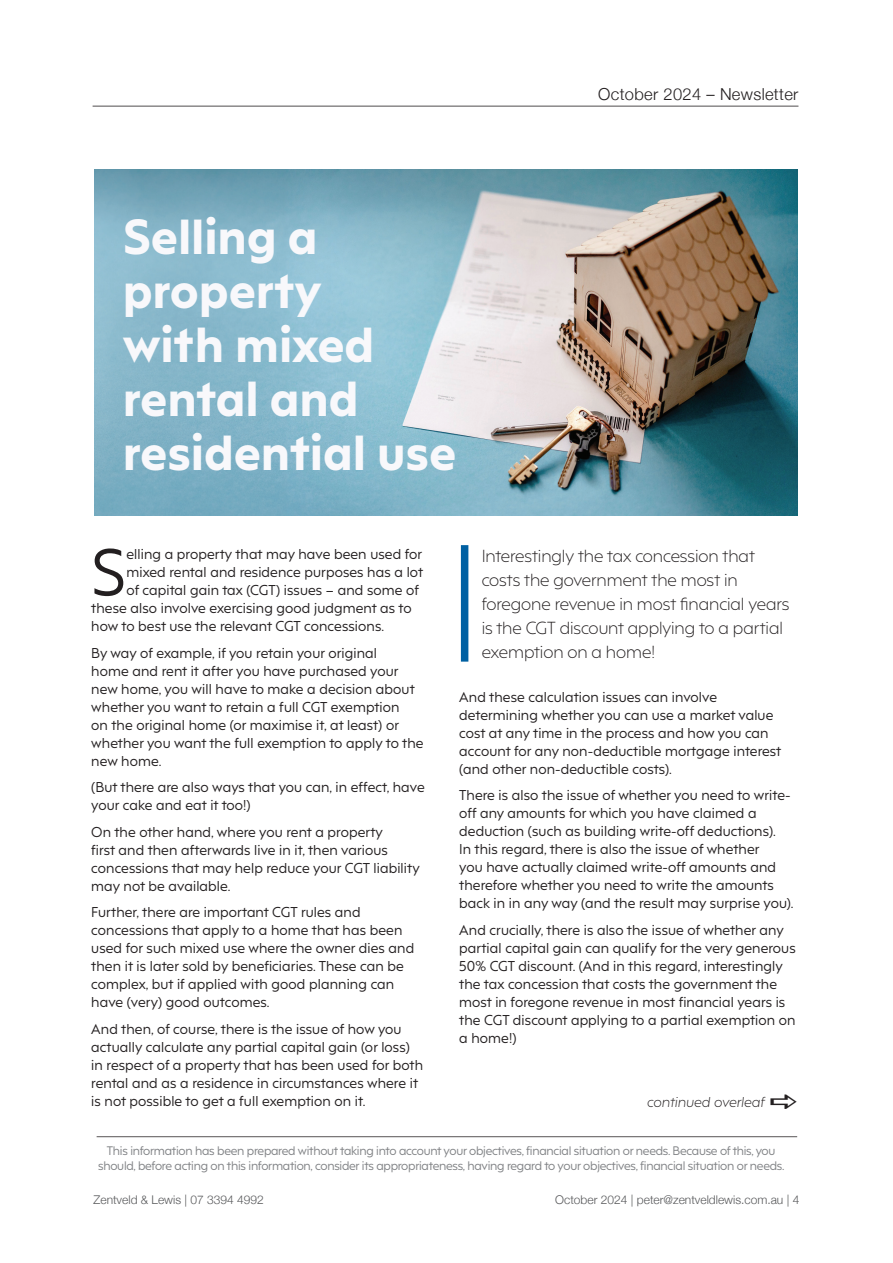
<style>
.page{position:relative;width:893px;height:1263px;background:#fff}
.page>*{position:absolute;margin:0;border:0;box-sizing:border-box;transform-origin:0 0}
.t1{font:62.1px "F37 Hooj";color:#231f20}
.t2{font:800 46.5px/54px "F37 Hooj";letter-spacing:.01em;color:#f8f8fb}
.t3{font:300 16.5px/24px "F37 Hooj";color:#231f20}
.t4{font:300 16.5px "Helvetica Neue";letter-spacing:.02em;color:#231f20}
.t5{font:13.5px/18px "F37 Hooj";letter-spacing:.01em;color:#231f20}
.t6{font:italic 300 13.5px "F37 Hooj";letter-spacing:.01em;color:#231f20}
.t7{font:300 12px "Helvetica Neue";color:#57585a}
.t8{font:11.7px/15px "F37 Hooj";letter-spacing:-.02em;color:#808285;text-align:center}
</style>
<div class="page">
<hr style="left:93px;top:106px;width:705px;height:1px;background:#231f20">
<img style="left:94px;top:169px;width:703px;height:346px">
<hr style="left:97px;top:1136px;width:700px;height:1px;background:#231f20">
<div style="left:461px;top:545px;width:7px;height:117px;background:#0060a2"></div>
<h2 class="t2" style="left:123px;top:205px;width:335px">Selling a property<br>with mixed rental and residential use</h2>
<p class="t4" style="left:598px;top:81px;width:202px">October 2024 – Newsletter</p>
<h1 class="t1" style="left:91px;top:520px;width:36px">S</h1>
<p class="t5" style="left:126px;top:544px;width:297px">elling a property that may have been used for</p>
<p class="t5" style="left:126px;top:562px;width:298px">mixed rental and residence purposes has a lot</p>
<p class="t5" style="left:126px;top:580px;width:294px">of capital gain tax (CGT) issues – and some of</p>
<p class="t5" style="left:91px;top:598px;width:322px">these also involve exercising good judgment as to</p>
<p class="t5" style="left:91px;top:616px;width:294px">how to best use the relevant CGT concessions.</p>
<p class="t5" style="left:91px;top:642px;width:334px">By way of example, if you retain your original<br>home and rent it after you have purchased your new home, you will have to make a decision about whether you want to retain a full CGT exemption<br>on the original home (or maximise it, at least) or whether you want the full exemption to apply to the new home.</p>
<p class="t5" style="left:91px;top:777px;width:335px">(But there are also ways that you can, in effect, have your cake and eat it too!)</p>
<p class="t5" style="left:91px;top:821px;width:330px">On the other hand, where you rent a property<br>first and then afterwards live in it, then various concessions that may help reduce your CGT liability may not be available.</p>
<p class="t5" style="left:91px;top:902px;width:324px">Further, there are important CGT rules and concessions that apply to a home that has been used for such mixed use where the owner dies and then it is later sold by beneficiaries. These can be complex, but if applied with good planning can have (very) good outcomes.</p>
<p class="t5" style="left:91px;top:1018px;width:333px">And then, of course, there is the issue of how you actually calculate any partial capital gain (or loss) in respect of a property that has been used for both rental and as a residence in circumstances where it is not possible to get a full exemption on it.</p>
<p class="t3" style="left:482px;top:543px;width:309px">Interestingly the tax concession that costs the government the most in foregone revenue in most financial years is the CGT discount applying to a partial exemption on a home!</p>
<p class="t5" style="left:459px;top:686px;width:324px">And these calculation issues can involve determining whether you can use a market value cost at any time in the process and how you can account for any non-deductible mortgage interest (and other non-deductible costs).</p>
<p class="t5" style="left:459px;top:785px;width:336px">There is also the issue of whether you need to write&shy;off any amounts for which you have claimed a deduction (such as building write-off deductions).<br>In this regard, there is also the issue of whether<br>you have actually claimed write-off amounts and therefore whether you need to write the amounts back in in any way (and the result may surprise you).</p>
<p class="t5" style="left:459px;top:919px;width:338px">And crucially, there is also the issue of whether any partial capital gain can qualify for the very generous 50% CGT discount. (And in this regard, interestingly the tax concession that costs the government the most in foregone revenue in most financial years is the CGT discount applying to a partial exemption on a home!)</p>
<p class="t6" style="left:647px;top:1091px;width:119px">continued overleaf</p>
<p class="t8" style="left:98px;top:1142px;width:688px">This information has been prepared without taking into account your objectives, financial situation or needs. Because of this, you should, before acting on this information, consider its appropriateness, having regard to your objectives, financial situation or needs.</p>
<p class="t7" style="left:94px;top:1190px;width:172px">Zentveld &amp; Lewis | 07 3394 4992</p>
<p class="t7" style="left:555px;top:1190px;width:246px">October 2024 | peter@zentveldlewis.com.au | 4</p>
</div>
